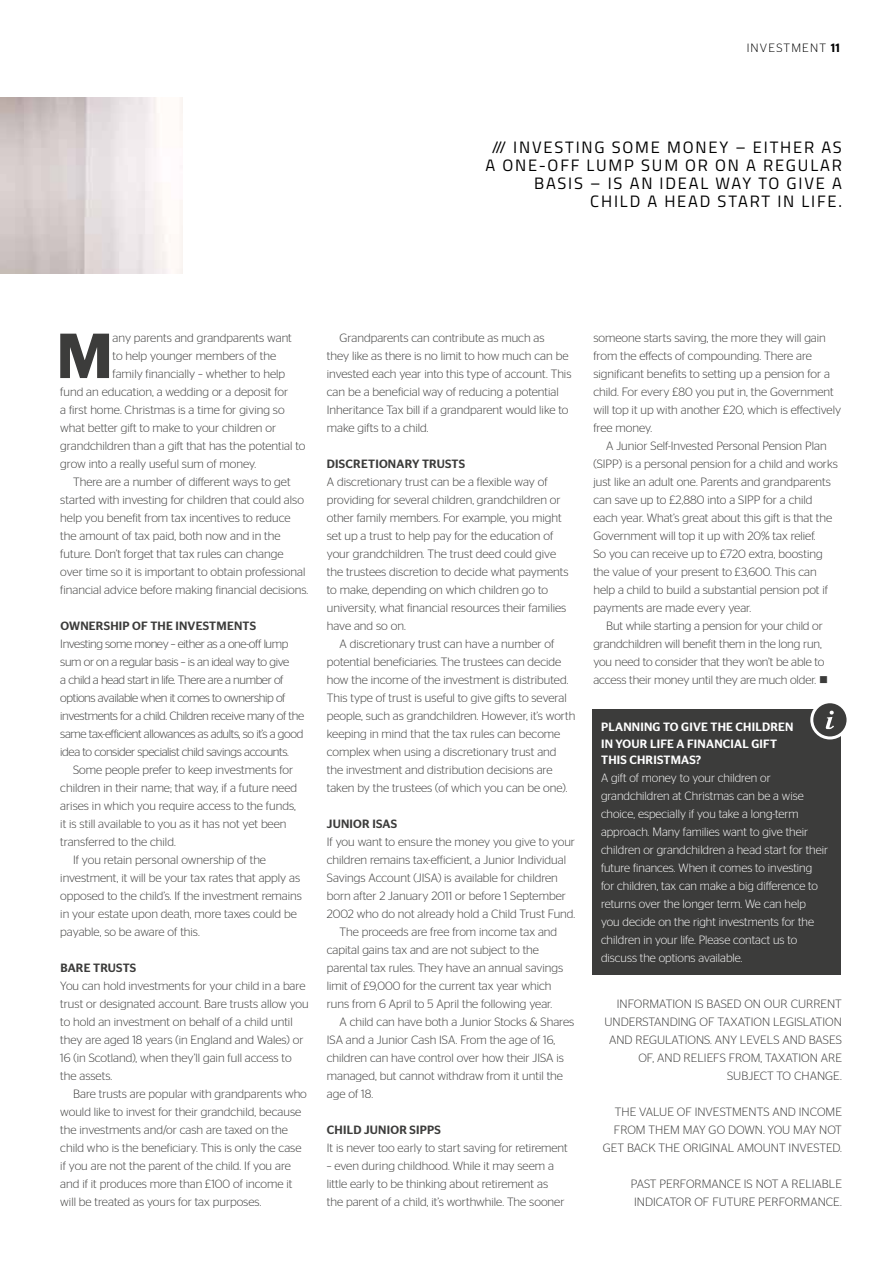
<style>
.page{position:relative;width:893px;height:1263px;background:#fff}
.page>*{position:absolute;margin:0;border:0;box-sizing:border-box;transform-origin:0 0}
.t1{font:600 63.45px "Stag Sans";color:#3c3c3b}
.t2{font:16.5px/18px "Titillium";letter-spacing:.11em;color:#000;text-align:right}
.t3{font:300 12px/18px "Stag Sans";color:#3c3c3b}
.t4{font:300 12px/18px "Stag Sans";color:#fff}
.t5{font:300 12px/18px "Stag Sans";letter-spacing:-.03em;color:#3c3c3b}
.t6{font:500 12px "Stag Sans";letter-spacing:.02em;color:#3c3c3b}
.t7{font:500 12px/16.5px "Stag Sans";letter-spacing:.02em;color:#fff}
.t8{font:300 12px "Stag Sans";letter-spacing:.1em;color:#000}
.s1{font-weight:500}
</style>
<div class="page">
<img style="left:0;top:98px;width:183px;height:176px">
<div style="left:592px;top:709px;width:249px;height:266px;background:#3c3c3b"></div>
<div style="left:812px;top:702px;width:36px;height:36px;background:#3c3c3b;border-radius:50%"></div>
<div style="left:810px;top:700px;width:39px;height:39px;border:3px solid #fff;border-radius:50%"></div>
<svg style="left:826px;top:711px;width:8px;height:18px"></svg>
<p class="t8" style="left:747px;top:41px;width:95px">INVESTMENT <span class="s1">11</span></p>
<h2 class="t2" style="left:486px;top:137px;width:358px">/// INVESTING SOME MONEY – EITHER AS<br>A ONE-OFF LUMP SUM OR ON A REGULAR<br>BASIS – IS AN IDEAL WAY TO GIVE A<br>CHILD A HEAD START IN LIFE.</h2>
<h1 class="t1" style="left:57px;top:319px;width:57px">M</h1>
<p class="t3" style="left:113px;top:329px;width:181px">any parents and grandparents want</p>
<p class="t3" style="left:113px;top:347px;width:165px">to help younger members of the</p>
<p class="t3" style="left:113px;top:365px;width:174px">family financially – whether to help</p>
<p class="t3" style="left:60px;top:383px;width:229px">fund an education, a wedding or a deposit for</p>
<p class="t3" style="left:60px;top:401px;width:226px">a first home. Christmas is a time for giving so</p>
<p class="t3" style="left:60px;top:419px;width:217px">what better gift to make to your children or</p>
<p class="t3" style="left:60px;top:437px;width:247px">grandchildren than a gift that has the potential to</p>
<p class="t3" style="left:60px;top:455px;width:197px">grow into a really useful sum of money.</p>
<p class="t3" style="left:73px;top:473px;width:219px">There are a number of different ways to get</p>
<p class="t3" style="left:60px;top:491px;width:245px">started with investing for children that could also</p>
<p class="t3" style="left:60px;top:509px;width:232px">help you benefit from tax incentives to reduce</p>
<p class="t3" style="left:60px;top:527px;width:222px">the amount of tax paid, both now and in the</p>
<p class="t3" style="left:60px;top:545px;width:225px">future. Don’t forget that tax rules can change</p>
<p class="t3" style="left:60px;top:563px;width:247px">over time so it is important to obtain professional</p>
<p class="t3" style="left:60px;top:581px;width:249px">financial advice before making financial decisions.</p>
<p class="t6" style="left:60px;top:619px;width:197px">OWNERSHIP OF THE INVESTMENTS</p>
<p class="t5" style="left:60px;top:635px;width:245px">Investing some money – either as a one-off lump sum or on a regular basis – is an ideal way to give<br>a child a head start in life. There are a number of options available when it comes to ownership of investments for a child. Children receive many of the same tax-efficient allowances as adults, so it’s a good idea to consider specialist child savings accounts.</p>
<p class="t3" style="left:73px;top:761px;width:222px">Some people prefer to keep investments for</p>
<p class="t3" style="left:60px;top:779px;width:238px">children in their name; that way, if a future need</p>
<p class="t3" style="left:60px;top:797px;width:237px">arises in which you require access to the funds,</p>
<p class="t3" style="left:60px;top:815px;width:228px">it is still available to you as it has not yet been</p>
<p class="t3" style="left:60px;top:833px;width:117px">transferred to the child.</p>
<p class="t3" style="left:73px;top:851px;width:195px">If you retain personal ownership of the</p>
<p class="t3" style="left:60px;top:869px;width:241px">investment, it will be your tax rates that apply as</p>
<p class="t3" style="left:60px;top:887px;width:243px">opposed to the child’s. If the investment remains</p>
<p class="t3" style="left:60px;top:905px;width:238px">in your estate upon death, more taxes could be</p>
<p class="t3" style="left:60px;top:923px;width:141px">payable, so be aware of this.</p>
<p class="t6" style="left:60px;top:961px;width:77px">BARE TRUSTS</p>
<p class="t3" style="left:60px;top:977px;width:250px">You can hold investments for your child in a bare trust or designated account. Bare trusts allow you to hold an investment on behalf of a child until they are aged 18 years (in England and Wales) or 16 (in Scotland), when they’ll gain full access to the assets.</p>
<p class="t3" style="left:60px;top:1085px;width:248px;text-indent:13px">Bare trusts are popular with grandparents who would like to invest for their grandchild, because the investments and/or cash are taxed on the child who is the beneficiary. This is only the case if you are not the parent of the child. If you are and if it produces more than £100 of income it will be treated as yours for tax purposes.</p>
<p class="t3" style="left:327px;top:329px;width:246px;text-indent:13px">Grandparents can contribute as much as<br>they like as there is no limit to how much can be invested each year into this type of account. This can be a beneficial way of reducing a potential Inheritance Tax bill if a grandparent would like to make gifts to a child.</p>
<p class="t6" style="left:327px;top:457px;width:140px">DISCRETIONARY TRUSTS</p>
<p class="t3" style="left:327px;top:473px;width:243px">A discretionary trust can be a flexible way of providing for several children, grandchildren or other family members. For example, you might set up a trust to help pay for the education of your grandchildren. The trust deed could give the trustees discretion to decide what payments to make, depending on which children go to university, what financial resources their families have and so on.</p>
<p class="t3" style="left:327px;top:635px;width:250px;text-indent:13px">A discretionary trust can have a number of potential beneficiaries. The trustees can decide how the income of the investment is distributed.<br>This type of trust is useful to give gifts to several people, such as grandchildren. However, it’s worth keeping in mind that the tax rules can become complex when using a discretionary trust and the investment and distribution decisions are taken by the trustees (of which you can be one).</p>
<p class="t6" style="left:327px;top:817px;width:72px">JUNIOR ISAS</p>
<p class="t3" style="left:327px;top:833px;width:250px">If you want to ensure the money you give to your</p>
<p class="t3" style="left:327px;top:851px;width:241px">children remains tax-efficient, a Junior Individual</p>
<p class="t3" style="left:327px;top:869px;width:233px">Savings Account (JISA) is available for children</p>
<p class="t3" style="left:327px;top:887px;width:241px">born after 2 January 2011 or before 1 September</p>
<p class="t3" style="left:327px;top:905px;width:250px">2002 who do not already hold a Child Trust Fund.</p>
<p class="t3" style="left:340px;top:923px;width:219px">The proceeds are free from income tax and</p>
<p class="t3" style="left:327px;top:941px;width:214px">capital gains tax and are not subject to the</p>
<p class="t3" style="left:327px;top:959px;width:238px">parental tax rules. They have an annual savings</p>
<p class="t3" style="left:327px;top:977px;width:226px">limit of £9,000 for the current tax year which</p>
<p class="t3" style="left:327px;top:995px;width:227px">runs from 6 April to 5 April the following year.</p>
<p class="t3" style="left:340px;top:1013px;width:236px">A child can have both a Junior Stocks &amp; Shares</p>
<p class="t3" style="left:327px;top:1031px;width:230px">ISA and a Junior Cash ISA. From the age of 16,</p>
<p class="t3" style="left:327px;top:1049px;width:239px">children can have control over how their JISA is</p>
<p class="t3" style="left:327px;top:1067px;width:238px">managed, but cannot withdraw from it until the</p>
<p class="t3" style="left:327px;top:1085px;width:48px">age of 18.</p>
<p class="t6" style="left:327px;top:1123px;width:116px">CHILD JUNIOR SIPPS</p>
<p class="t3" style="left:327px;top:1139px;width:242px">It is never too early to start saving for retirement</p>
<p class="t3" style="left:327px;top:1157px;width:239px">– even during childhood. While it may seem a little early to be thinking about retirement as the parent of a child, it’s worthwhile. The sooner</p>
<p class="t3" style="left:593px;top:329px;width:249px">someone starts saving, the more they will gain from the effects of compounding. There are significant benefits to setting up a pension for a child. For every £80 you put in, the Government will top it up with another £20, which is effectively free money.</p>
<p class="t3" style="left:593px;top:437px;width:246px;text-indent:13px">A Junior Self-Invested Personal Pension Plan (SIPP) is a personal pension for a child and works just like an adult one. Parents and grandparents can save up to £2,880 into a SIPP for a child each year. What’s great about this gift is that the Government will top it up with 20% tax relief.<br>So you can receive up to £720 extra, boosting the value of your present to £3,600. This can help a child to build a substantial pension pot if payments are made every year.</p>
<p class="t3" style="left:593px;top:617px;width:236px;text-indent:13px">But while starting a pension for your child or grandchildren will benefit them in the long run, you need to consider that they won’t be able to access their money until they are much older. ■</p>
<p class="t7" style="left:601px;top:719px;width:194px">PLANNING TO GIVE THE CHILDREN<br>IN YOUR LIFE A FINANCIAL GIFT<br>THIS CHRISTMAS?</p>
<p class="t4" style="left:601px;top:769px;width:229px">A gift of money to your children or grandchildren at Christmas can be a wise choice, especially if you take a long-term approach. Many families want to give their children or grandchildren a head start for their future finances. When it comes to investing for children, tax can make a big difference to returns over the longer term. We can help<br>you decide on the right investments for the children in your life. Please contact us to discuss the options available.</p>
<p class="t3" style="left:604px;top:995px;width:239px;text-align:right">INFORMATION IS BASED ON OUR CURRENT UNDERSTANDING OF TAXATION LEGISLATION AND REGULATIONS. ANY LEVELS AND BASES OF, AND RELIEFS FROM, TAXATION ARE SUBJECT TO CHANGE.</p>
<p class="t3" style="left:603px;top:1103px;width:241px;text-align:right">THE VALUE OF INVESTMENTS AND INCOME<br>FROM THEM MAY GO DOWN. YOU MAY NOT<br>GET BACK THE ORIGINAL AMOUNT INVESTED.</p>
<p class="t3" style="left:631px;top:1175px;width:213px">PAST PERFORMANCE IS NOT A RELIABLE<br>INDICATOR OF FUTURE PERFORMANCE.</p>
</div>
